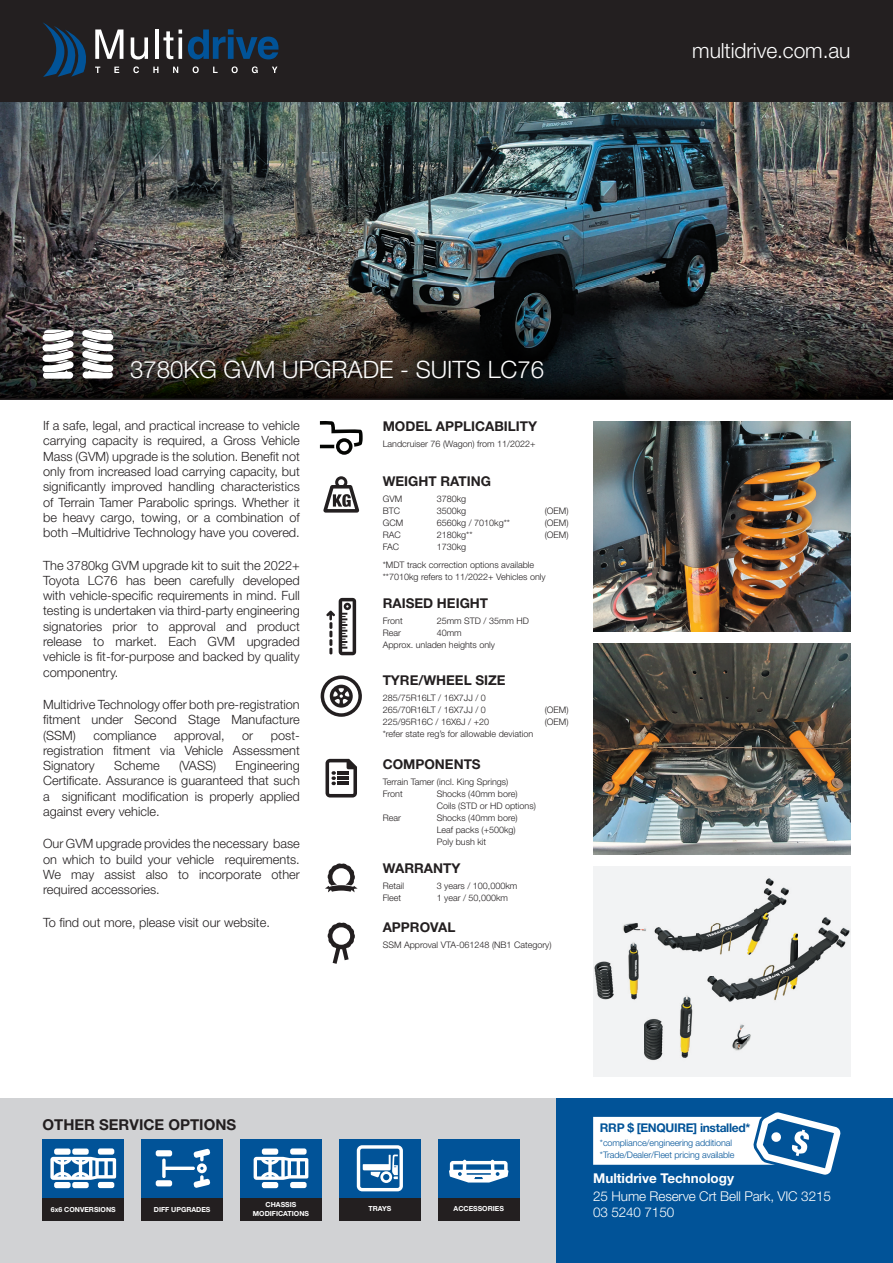
<style>
.page{position:relative;width:893px;height:1263px;background:#fff}
.page>*{position:absolute;margin:0;border:0;box-sizing:border-box;transform-origin:0 0}
.t1{font:300 24px "Helvetica Neue LT Std";color:#fff}
.t2{font:300 21px "Helvetica Neue LT Std";letter-spacing:-.005em;color:#fff}
.t3{font:700 15px "Helvetica Neue LT Std";color:#231f20}
.t4{font:700 13.5px "Helvetica Neue LT Std";color:#231f20}
.t5{font:300 13.5px/16.2px "Helvetica Neue LT Std";letter-spacing:-.01em;color:#fff}
.t6{font:700 13.5px "Helvetica Neue LT Std";color:#fff}
.t7{font:300 12.75px/15.3px "Helvetica Neue LT Std";color:#231f20;text-align:justify}
.t8{font:700 12px "Helvetica Neue LT Std";letter-spacing:-.025em;color:#015398}
.t9{font:300 9px/12px "Helvetica Neue LT Std";color:#231f20}
.t10{font:300 9px/12px "Helvetica Neue LT Std";letter-spacing:-.01em;color:#015398}
.t11{font:700 7.05px/8.4px "Helvetica Neue LT Std";color:#fff;text-align:center}
</style>
<div class="page">
<div style="left:0;top:1098px;width:645px;height:165px;background:#d1d2d4"></div>
<div style="left:556px;top:1098px;width:337px;height:165px;background:#015398"></div>
<svg style="left:593px;top:1112px;width:248px;height:63px"></svg>
<div style="left:0;top:0;width:893px;height:103px;background:#231f20"></div>
<svg style="left:131px;top:37px;width:17px;height:23px"></svg>
<hr style="left:155px;top:29px;width:4px;height:30px;background:#fff">
<svg style="left:163px;top:31px;width:10px;height:28px"></svg>
<svg style="left:179px;top:30px;width:3px;height:4px"></svg>
<hr style="left:179px;top:37px;width:3px;height:22px;background:#fff">
<svg style="left:188px;top:29px;width:91px;height:30px"></svg>
<svg style="left:43px;top:22px;width:80px;height:55px"></svg>
<svg style="left:133px;top:66px;width:6px;height:7px"></svg>
<svg style="left:153px;top:67px;width:5px;height:6px"></svg>
<svg style="left:173px;top:67px;width:5px;height:6px"></svg>
<svg style="left:193px;top:66px;width:6px;height:7px"></svg>
<svg style="left:213px;top:67px;width:5px;height:6px"></svg>
<svg style="left:232px;top:66px;width:6px;height:7px"></svg>
<svg style="left:252px;top:66px;width:6px;height:7px"></svg>
<svg style="left:272px;top:67px;width:5px;height:6px"></svg>
<div style="left:141px;top:1139px;width:82px;height:59px;background:#015398"></div>
<div style="left:141px;top:1198px;width:82px;height:22px;background:#231f20"></div>
<div style="left:156px;top:1150px;width:16px;height:6px;background:#fff;border-radius:2px"></div>
<div style="left:156px;top:1180px;width:16px;height:6px;background:#fff;border-radius:2px"></div>
<svg style="left:162px;top:1148px;width:48px;height:40px"></svg>
<div style="left:339px;top:1139px;width:82px;height:59px;background:#015398"></div>
<div style="left:339px;top:1198px;width:82px;height:22px;background:#231f20"></div>
<svg style="left:357px;top:1145px;width:46px;height:46px"></svg>
<div style="left:43px;top:1139px;width:81px;height:59px;background:#015398"></div>
<div style="left:43px;top:1198px;width:81px;height:22px;background:#231f20"></div>
<div style="left:72px;top:1148px;width:17px;height:7px;background:#fff;border-radius:2px"></div>
<div style="left:98px;top:1148px;width:16px;height:6px;background:#fff;border-radius:2px"></div>
<div style="left:72px;top:1182px;width:17px;height:6px;background:#fff;border-radius:2px"></div>
<div style="left:98px;top:1182px;width:16px;height:6px;background:#fff;border-radius:2px"></div>
<div style="left:54px;top:1148px;width:17px;height:7px;background:#fff;border-radius:2px"></div>
<div style="left:54px;top:1182px;width:17px;height:6px;background:#fff;border-radius:2px"></div>
<svg style="left:50px;top:1157px;width:66px;height:23px"></svg>
<div style="left:240px;top:1139px;width:82px;height:59px;background:#015398"></div>
<div style="left:240px;top:1198px;width:82px;height:22px;background:#231f20"></div>
<div style="left:262px;top:1148px;width:16px;height:7px;background:#fff;border-radius:2px"></div>
<div style="left:290px;top:1148px;width:17px;height:6px;background:#fff;border-radius:2px"></div>
<div style="left:262px;top:1182px;width:16px;height:6px;background:#fff;border-radius:2px"></div>
<div style="left:290px;top:1182px;width:17px;height:6px;background:#fff;border-radius:2px"></div>
<svg style="left:254px;top:1157px;width:54px;height:23px"></svg>
<div style="left:438px;top:1139px;width:81px;height:59px;background:#015398"></div>
<div style="left:438px;top:1198px;width:81px;height:22px;background:#231f20"></div>
<svg style="left:449px;top:1160px;width:59px;height:22px"></svg>
<div style="left:593px;top:867px;width:257px;height:210px;background:#f2f3f4"></div>
<img style="left:593px;top:421px;width:257px;height:210px">
<img style="left:593px;top:644px;width:257px;height:210px">
<img style="left:0;top:103px;width:893px;height:296px">
<hr style="left:0;top:399px;width:893px;height:1px;background:#262324">
<img style="left:45px;top:332px;width:82px;height:61px">
<svg style="left:43px;top:330px;width:31px;height:49px"></svg>
<svg style="left:82px;top:330px;width:31px;height:48px"></svg>
<svg style="left:320px;top:421px;width:43px;height:34px"></svg>
<svg style="left:327px;top:922px;width:28px;height:42px"></svg>
<svg style="left:326px;top:759px;width:31px;height:38px"></svg>
<svg style="left:320px;top:675px;width:42px;height:42px"></svg>
<svg style="left:323px;top:476px;width:36px;height:37px"></svg>
<svg style="left:325px;top:863px;width:33px;height:29px"></svg>
<svg style="left:326px;top:598px;width:30px;height:57px"></svg>
<img style="left:594px;top:878px;width:256px;height:182px">
<h2 class="t2" style="left:692px;top:38px;width:160px">multidrive.com.au</h2>
<h1 class="t1" style="left:130px;top:355px;width:415px">3780KG GVM UPGRADE - SUITS LC76</h1>
<p class="t7" style="left:43px;top:418px;width:258px">If a safe, legal, and practical increase to vehicle carrying capacity is required, a Gross Vehicle Mass (GVM) upgrade is the solution. Benefit not only from increased load carrying capacity, but significantly improved handling characteristics of Terrain Tamer Parabolic springs. Whether it be heavy cargo, towing, or a combination of both –Multidrive Technology have you covered.</p>
<p class="t7" style="left:43px;top:557px;width:258px">The 3780kg GVM upgrade kit to suit the 2022+ Toyota LC76 has been carefully developed with vehicle-specific requirements in mind. Full testing is undertaken via third-party engineering signatories prior to approval and product release to market. Each GVM upgraded vehicle is fit-for-purpose and backed by quality componentry.</p>
<p class="t7" style="left:43px;top:696px;width:258px">Multidrive Technology offer both pre-registration fitment under Second Stage Manufacture (SSM)</p>
<p class="t7" style="left:94px;top:727px;width:65px">compliance</p>
<p class="t7" style="left:174px;top:727px;width:52px">approval,</p>
<p class="t7" style="left:242px;top:727px;width:13px">or</p>
<p class="t7" style="left:43px;top:727px;width:258px;text-indent:228px">post&shy;registration fitment via Vehicle Assessment Signatory</p>
<p class="t7" style="left:114px;top:758px;width:47px">Scheme</p>
<p class="t7" style="left:179px;top:758px;width:39px">(VASS)</p>
<p class="t7" style="left:43px;top:758px;width:258px;text-indent:192px">Engineering Certificate. Assurance is guaranteed that such a significant modification is properly applied against every vehicle.</p>
<p class="t7" style="left:43px;top:836px;width:258px">Our GVM upgrade provides the necessary base on which to build your vehicle requirements.<br>We may assist also to incorporate other required accessories.</p>
<p class="t7" style="left:43px;top:914px;width:228px">To find out more, please visit our website.</p>
<p class="t4" style="left:383px;top:417px;width:156px">MODEL APPLICABILITY</p>
<p class="t9" style="left:383px;top:437px;width:154px">Landcruiser 76 (Wagon) from 11/2022+</p>
<p class="t4" style="left:383px;top:473px;width:110px">WEIGHT RATING</p>
<p class="t9" style="left:383px;top:493px;width:21px">GVM</p>
<p class="t9" style="left:437px;top:493px;width:31px">3780kg</p>
<p class="t9" style="left:383px;top:505px;width:19px">BTC</p>
<p class="t9" style="left:437px;top:505px;width:31px">3500kg</p>
<p class="t9" style="left:545px;top:505px;width:25px">(OEM)</p>
<p class="t9" style="left:383px;top:517px;width:22px">GCM</p>
<p class="t9" style="left:437px;top:517px;width:75px">6560kg / 7010kg**</p>
<p class="t9" style="left:545px;top:517px;width:25px">(OEM)</p>
<p class="t9" style="left:383px;top:529px;width:20px">RAC</p>
<p class="t9" style="left:437px;top:529px;width:37px">2180kg**</p>
<p class="t9" style="left:545px;top:529px;width:25px">(OEM)</p>
<p class="t9" style="left:383px;top:541px;width:18px">FAC</p>
<p class="t9" style="left:383px;top:538px;width:153px;line-height:18px;text-indent:54px">1730kg<br>*MDT track correction options available</p>
<p class="t9" style="left:383px;top:571px;width:164px">**7010kg refers to 11/2022+ Vehicles only</p>
<p class="t4" style="left:383px;top:594px;width:107px">RAISED HEIGHT</p>
<p class="t9" style="left:383px;top:614px;width:22px">Front</p>
<p class="t9" style="left:437px;top:614px;width:94px">25mm STD / 35mm HD</p>
<p class="t9" style="left:383px;top:626px;width:20px">Rear</p>
<p class="t9" style="left:383px;top:626px;width:114px;text-indent:54px">40mm<br>Approx. unladen heights only</p>
<p class="t4" style="left:383px;top:672px;width:124px">TYRE/WHEEL SIZE</p>
<p class="t9" style="left:383px;top:692px;width:105px">285/75R16LT / 16X7JJ / 0<br>265/70R16LT / 16X7JJ / 0</p>
<p class="t9" style="left:545px;top:704px;width:25px">(OEM)</p>
<p class="t9" style="left:383px;top:716px;width:108px">225/95R16C / 16X6J / +20</p>
<p class="t9" style="left:545px;top:716px;width:25px">(OEM)</p>
<p class="t9" style="left:383px;top:728px;width:152px">*refer state reg’s for allowable deviation</p>
<p class="t4" style="left:383px;top:755px;width:100px">COMPONENTS</p>
<p class="t9" style="left:383px;top:775px;width:127px">Terrain Tamer (incl. King Springs)<br>Front</p>
<p class="t9" style="left:437px;top:787px;width:101px">Shocks (40mm bore)<br>Coils (STD or HD options)</p>
<p class="t9" style="left:383px;top:811px;width:20px">Rear</p>
<p class="t9" style="left:437px;top:811px;width:82px">Shocks (40mm bore)<br>Leaf packs (+500kg)<br>Poly bush kit</p>
<p class="t4" style="left:383px;top:860px;width:79px">WARRANTY</p>
<p class="t9" style="left:383px;top:880px;width:23px">Retail</p>
<p class="t9" style="left:437px;top:880px;width:82px">3 years / 100,000km</p>
<p class="t9" style="left:383px;top:892px;width:20px">Fleet</p>
<p class="t9" style="left:437px;top:892px;width:73px">1 year / 50,000km</p>
<p class="t4" style="left:383px;top:919px;width:74px">APPROVAL</p>
<p class="t9" style="left:383px;top:939px;width:170px">SSM Approval VTA-061248 (NB1 Category)</p>
<p class="t3" style="left:43px;top:1115px;width:195px">OTHER SERVICE OPTIONS</p>
<p class="t11" style="left:253px;top:1200px;width:58px">CHASSIS<br>MODIFICATIONS</p>
<p class="t11" style="left:454px;top:1204px;width:52px">ACCESSORIES</p>
<p class="t11" style="left:51px;top:1204px;width:66px">6x6 CONVERSIONS</p>
<p class="t11" style="left:154px;top:1204px;width:58px">DIFF UPGRADES</p>
<p class="t11" style="left:368px;top:1204px;width:24px">TRAYS</p>
<p class="t8" style="left:600px;top:1120px;width:152px">RRP $ [ENQUIRE] installed*</p>
<p class="t10" style="left:600px;top:1136px;width:136px">*compliance/engineering additional *Trade/Dealer/Fleet pricing available</p>
<p class="t6" style="left:593px;top:1170px;width:142px">Multidrive Technology</p>
<p class="t5" style="left:593px;top:1188px;width:239px">25 Hume Reserve Crt Bell Park, VIC 3215<br>03 5240 7150</p>
</div>
